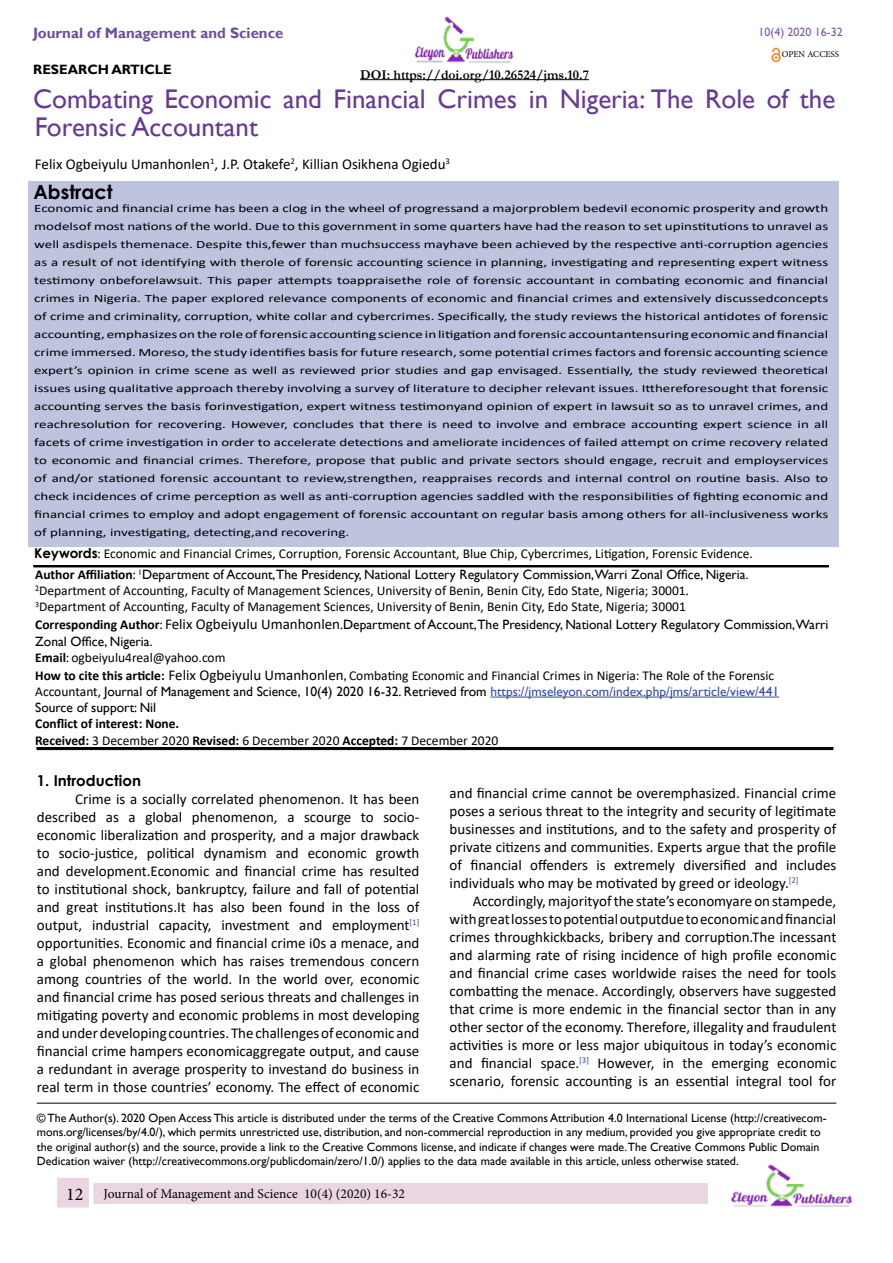
<style>
.page{position:relative;width:893px;height:1263px;background:#fff}
.page>*{position:absolute;margin:0;border:0;box-sizing:border-box;transform-origin:0 0}
.t1{font:27px "Gill Sans";color:#683a96}
.t2{font:700 19.5px "Century Gothic";color:#000}
.t3{font:15px/18px "Calibri";color:#000;text-align:justify}
.t4{font:700 15px "Gill Sans";color:#6b4fa0}
.t5{font:700 15px "Century Gothic";color:#000}
.t6{font:13.5px/16.2px "Calibri";color:#000}
.t7{font:13.5px/16.2px "Gill Sans";color:#000}
.t8{font:13.5px "Minion Pro";color:#000}
.t9{font:700 13.5px "Garamond";color:#000}
.t10{font:700 13.5px "Calibri";color:#000}
.t11{font:700 13.5px "Gill Sans";color:#000}
.t12{font:12px/14.4px "Gill Sans";color:#000}
.t13{font:12px "Gill Sans";color:#7d58a5}
.t14{font:11.25px/18px "Calibri";color:#000;text-align:justify;scale:1.33 1}
.t15{font:9px "Minion Pro";color:#000}
.s1{font-family:"Century Gothic";font-weight:700}
.s2{font-family:"Gill Sans"}
.s3{font-family:"Calibri";font-weight:700}
.s4{font-family:"Calibri"}
.s5{font-family:"Calibri";font-size:15px}
.s6{font-weight:700}
.s7{font-size:15px}
.s8{font-family:"Gill Sans";color:#384da1}
.s9{font-size:18px}
</style>
<div class="page">
<div style="left:87px;top:1183px;width:621px;height:20px;background:#ead6e3"></div>
<div style="left:52px;top:1173px;width:41px;height:39px;background:#ead6e3;border:4px solid #fff"></div>
<img style="left:730px;top:1165px;width:123px;height:42px">
<div style="left:29px;top:182px;width:810px;height:365px;background:#bec3de"></div>
<hr style="left:490px;top:697px;width:289px;height:1px;background:#384da1">
<hr style="left:33px;top:565px;width:796px;height:1px;background:#000">
<hr style="left:33px;top:566px;width:796px;height:1px;background:#000">
<hr style="left:33px;top:567px;width:796px;height:1px;background:#000">
<hr style="left:37px;top:747px;width:796px;height:1px;background:#000">
<hr style="left:37px;top:749px;width:796px;height:1px;background:#000">
<hr style="left:37px;top:748px;width:796px;height:1px;background:#000">
<img style="left:771px;top:47px;width:10px;height:16px">
<hr style="left:37px;top:1103px;width:799px;height:1px;background:#000">
<img style="left:414px;top:16px;width:100px;height:47px">
<hr style="left:360px;top:79px;width:229px;height:1px;background:#000">
<p class="t4" style="left:33px;top:24px;width:252px">Journal of Management and Science</p>
<p class="t11" style="left:33px;top:61px;width:140px">RESEARCH ARTICLE</p>
<p class="t1" style="left:33px;top:83px;width:804px">Combating Economic and Financial Crimes in Nigeria: The Role of the</p>
<p class="t13" style="left:758px;top:25px;width:86px">10(4) 2020 16-32</p>
<p class="t15" style="left:782px;top:48px;width:59px">OPEN ACCESS</p>
<p class="t9" style="left:360px;top:65px;width:230px">DOI: https://doi.org/10.26524/jms.10.7</p>
<p class="t1" style="left:35px;top:111px;width:225px">Forensic Accountant</p>
<p class="t3" style="left:35px;top:154px;width:417px">Felix Ogbeiyulu Umanhonlen<sup>1</sup>, J.P. Otakefe<sup>2</sup>, Killian Osikhena Ogiedu<sup>3</sup></p>
<p class="t2" style="left:33px;top:177px;width:81px">Abstract</p>
<p class="t14" style="left:34px;top:199px;width:598px">Economic and financial crime has been a clog in the wheel of progressand a majorproblem bedevil economic prosperity and growth modelsof most nations of the world. Due to this government in some quarters have had the reason to set upinstitutions to unravel as well asdispels themenace. Despite this,fewer than muchsuccess mayhave been achieved by the respective anti-corruption agencies as a result of not identifying with therole of forensic accounting science in planning, investigating and representing expert witness testimony onbeforelawsuit. This paper attempts toappraisethe role of forensic accountant in combating economic and financial crimes in Nigeria. The paper explored relevance components of economic and financial crimes and extensively discussedconcepts of crime and criminality, corruption, white collar and cybercrimes. Specifically, the study reviews the historical antidotes of forensic accounting, emphasizes on the role of forensic accounting science in litigation and forensic accountantensuring economic and financial crime immersed. Moreso, the study identifies basis for future research, some potential crimes factors and forensic accounting science expert’s opinion in crime scene as well as reviewed prior studies and gap envisaged. Essentially, the study reviewed theoretical issues using qualitative approach thereby involving a survey of literature to decipher relevant issues. Itthereforesought that forensic accounting serves the basis forinvestigation, expert witness testimonyand opinion of expert in lawsuit so as to unravel crimes, and reachresolution for recovering. However, concludes that there is need to involve and embrace accounting expert science in all facets of crime investigation in order to accelerate detections and ameliorate incidences of failed attempt on crime recovery related to economic and financial crimes. Therefore, propose that public and private sectors should engage, recruit and employservices of and/or stationed forensic accountant to review,strengthen, reappraises records and internal control on routine basis. Also to check incidences of crime perception as well as anti-corruption agencies saddled with the responsibilities of fighting economic and financial crimes to employ and adopt engagement of forensic accountant on regular basis among others for all-inclusiveness works of planning, investigating, detecting,and recovering.</p>
<p class="t6" style="left:34px;top:545px;width:720px"><span class="s1">Keywords</span><span class="s2">:</span> Economic and Financial Crimes, Corruption, Forensic Accountant, Blue Chip, Cybercrimes, Litigation, Forensic Evidence.</p>
<p class="t7" style="left:35px;top:567px;width:715px"><span class="s3">Author Affiliation</span>: <sup>1</sup>Department of Account,The Presidency, National Lottery Regulatory Commission,Warri Zonal Office, Nigeria<span class="s4">.</span></p>
<p class="t6" style="left:35px;top:582px;width:655px"><sup>2</sup>Department of Accounting, Faculty of Management Sciences, University of Benin, Benin City, Edo State, Nigeria; 30001<span class="s2">.</span></p>
<p class="t6" style="left:35px;top:598px;width:652px"><sup>3</sup>Department of Accounting, Faculty of Management Sciences, University of Benin, Benin City, Edo State, Nigeria; 30001</p>
<p class="t7" style="left:35px;top:617px;width:795px"><span class="s3">Corresponding Author</span>: <span class="s5">Felix Ogbeiyulu Umanhonlen</span>.Department of Account,The Presidency, National Lottery Regulatory Commission,Warri<br>Zonal Office, Nigeria<span class="s4">.</span></p>
<p class="t6" style="left:35px;top:649px;width:192px"><span class="s6">Email</span><span class="s2">:</span> ogbeiyulu4real@yahoo.com</p>
<p class="t6" style="left:35px;top:667px;width:745px"><span class="s6">How to cite this article:</span> <span class="s7">Felix Ogbeiyulu Umanhonlen</span><span class="s2">,</span> Combating Economic and Financial Crimes in Nigeria: The Role of the Forensic<br>Accountant, <span class="s2">Journal of Management and Science, 10(4) 2020 16-32. Retrieved from</span> <span class="s8">https://jmseleyon.com/index.php/jms/article/view/441</span></p>
<p class="t7" style="left:35px;top:700px;width:122px">Source of support: Nil</p>
<p class="t10" style="left:35px;top:714px;width:146px">Conflict of interest: None.</p>
<p class="t6" style="left:35px;top:732px;width:465px"><span class="s6">Received:</span> 3 December 2020 <span class="s6">Revised:</span> 6 December 2020 <span class="s6">Accepted:</span> 7 December 2020</p>
<p class="t5" style="left:37px;top:769px;width:106px">1. Introduction</p>
<p class="t3" style="left:37px;top:790px;width:384px;text-indent:38px">Crime is a socially correlated phenomenon. It has been described as a global phenomenon, a scourge to socio&shy;economic liberalization and prosperity, and a major drawback to socio-justice, political dynamism and economic growth and development.Economic and financial crime has resulted to institutional shock, bankruptcy, failure and fall of potential and great institutions.It has also been found in the loss of output, industrial capacity, investment and employment<sup>[1] </sup>opportunities. Economic and financial crime i0s a menace, and a global phenomenon which has raises tremendous concern among countries of the world. In the world over, economic and financial crime has posed serious threats and challenges in mitigating poverty and economic problems in most developing and under developing countries. The challenges of economic and financial crime hampers economicaggregate output, and cause a redundant in average prosperity to investand do business in real term in those countries’ economy. The effect of economic</p>
<p class="t12" style="left:37px;top:1111px;width:791px">© The Author(s). 2020 Open Access This article is distributed under the terms of the Creative Commons Attribution 4.0 International License (http://creativecom&shy;mons.org/licenses/by/4.0/), which permits unrestricted use, distribution, and non-commercial reproduction in any medium, provided you give appropriate credit to the original author(s) and the source, provide a link to the Creative Commons license, and indicate if changes were made.The Creative Commons Public Domain Dedication waiver (http://creativecommons.org/publicdomain/zero/1.0/) applies to the data made available in this article, unless otherwise stated.</p>
<p class="t3" style="left:450px;top:783px;width:388px">and financial crime cannot be overemphasized. Financial crime poses a serious threat to the integrity and security of legitimate businesses and institutions, and to the safety and prosperity of private citizens and communities. Experts argue that the profile of financial offenders is extremely diversified and includes individuals who may be motivated by greed or ideology.<sup>[2]</sup></p>
<p class="t3" style="left:450px;top:891px;width:388px;text-indent:23px">Accordingly, majorityof the state’s economyare on stampede, with great losses to potential outputdue to economic and financial crimes throughkickbacks, bribery and corruption.The incessant and alarming rate of rising incidence of high profile economic and financial crime cases worldwide raises the need for tools combatting the menace. Accordingly, observers have suggested that crime is more endemic in the financial sector than in any other sector of the economy. Therefore, illegality and fraudulent activities is more or less major ubiquitous in today’s economic and financial space.<sup>[3]</sup> However, in the emerging economic scenario, forensic accounting is an essential integral tool for</p>
<p class="t8" style="left:66px;top:1185px;width:340px"><span class="s9">12</span> Journal of Management and Science 10(4) (2020) 16-32</p>
</div>
